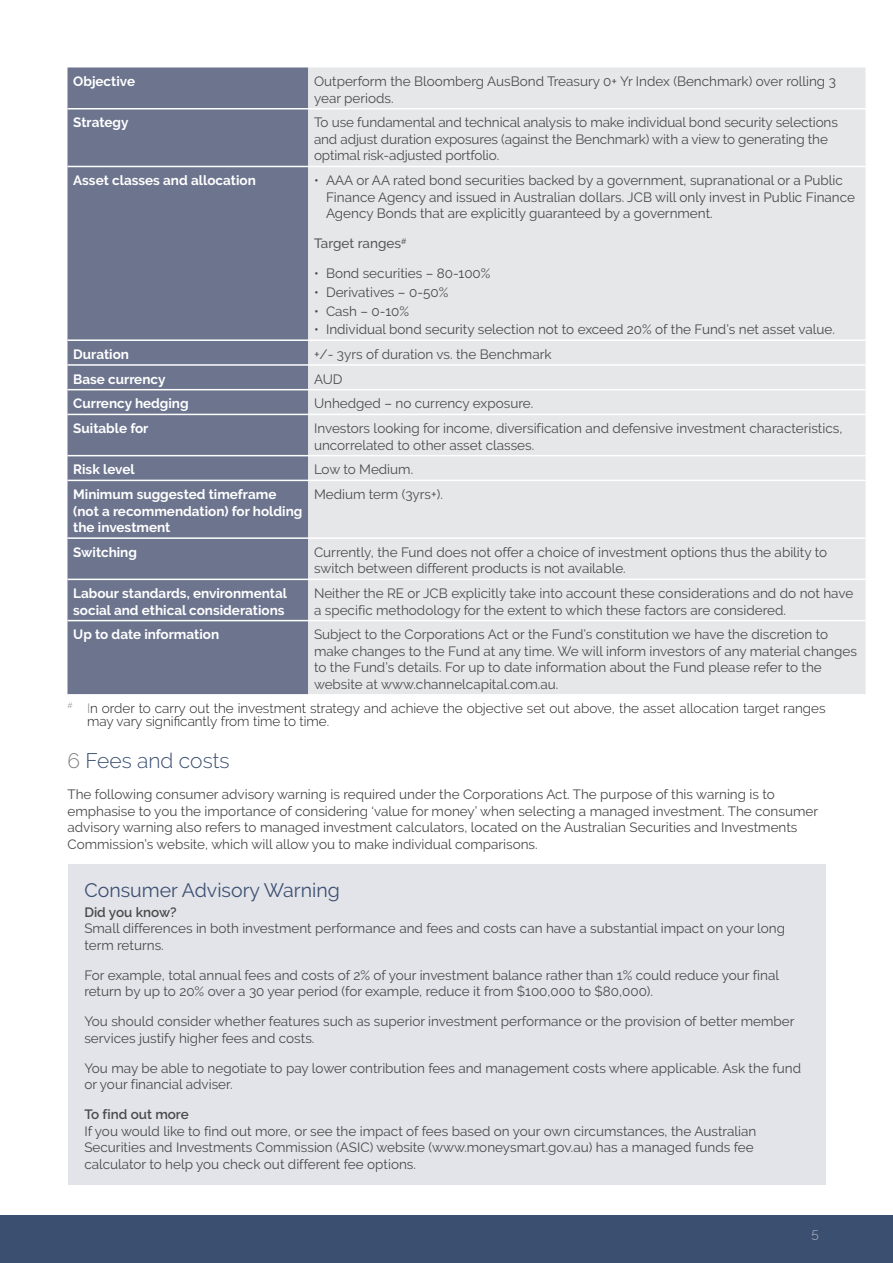
<style>
.page{position:relative;width:893px;height:1263px;background:#fff}
.page>*{position:absolute;margin:0;border:0;box-sizing:border-box;transform-origin:0 0}
.Notes_Last{font:300 21px "Raleway";color:#3b5071}
.Subhead{font:19.5px "Raleway";color:#3b5071}
.Body{font:13.5px/16.5px "Raleway";color:#494a4b}
.table_body{font:13.5px/16.5px "Raleway";color:#4b4c4d}
.Table_Head{font:700 13.5px/16.5px "Raleway";color:#fff}
.Bullets_last{font:13.5px/16.5px "Raleway";color:#494a4b}
.Notes_Last-2{font:300 13.5px/13.5px "Raleway";color:#231f20}
.Bullets{font:13.5px "Raleway";color:#494a4b}
.Subhead_2{font:600 13.5px "Raleway";color:#494a4b}
.Bullets_last-2{font:500 13.5px "Raleway";color:#57585a}
.t1{font:300 13.5px "Raleway";color:#b5b6c4}
.s1{color:#808285}
</style>
<div class="page">
<div style="left:0;top:1215px;width:893px;height:48px;background:#3b5071"></div>
<div style="left:68px;top:68px;width:240px;height:626px;background:#6c748e"></div>
<div style="left:308px;top:68px;width:557px;height:626px;background:#e6e7e9"></div>
<hr style="left:68px;top:108px;width:240px;height:1px;background:#fff">
<hr style="left:308px;top:108px;width:557px;height:1px;background:#fff">
<hr style="left:68px;top:166px;width:240px;height:1px;background:#fff">
<hr style="left:308px;top:166px;width:557px;height:1px;background:#fff">
<hr style="left:68px;top:339px;width:240px;height:2px;background:#fff">
<hr style="left:308px;top:339px;width:557px;height:2px;background:#fff">
<hr style="left:68px;top:364px;width:240px;height:2px;background:#fff">
<hr style="left:308px;top:364px;width:557px;height:2px;background:#fff">
<hr style="left:68px;top:389px;width:240px;height:1px;background:#fff">
<hr style="left:308px;top:389px;width:557px;height:1px;background:#fff">
<hr style="left:68px;top:414px;width:240px;height:1px;background:#fff">
<hr style="left:308px;top:414px;width:557px;height:1px;background:#fff">
<hr style="left:68px;top:455px;width:240px;height:1px;background:#fff">
<hr style="left:308px;top:455px;width:557px;height:1px;background:#fff">
<hr style="left:68px;top:480px;width:240px;height:1px;background:#fff">
<hr style="left:68px;top:537px;width:240px;height:2px;background:#fff">
<hr style="left:68px;top:579px;width:240px;height:1px;background:#fff">
<hr style="left:68px;top:620px;width:240px;height:1px;background:#fff">
<hr style="left:308px;top:480px;width:557px;height:1px;background:#fff">
<hr style="left:308px;top:537px;width:557px;height:2px;background:#fff">
<hr style="left:308px;top:579px;width:557px;height:1px;background:#fff">
<hr style="left:308px;top:620px;width:557px;height:1px;background:#fff">
<div style="left:68px;top:865px;width:757px;height:320px;background:#e3e4e9"></div>
<p class="Table_Head" style="left:73px;top:73px;width:63px">Objective</p>
<p class="table_body" style="left:314px;top:73px;width:523px">Outperform the Bloomberg AusBond Treasury 0+ Yr Index (Benchmark) over rolling 3 year periods.</p>
<p class="Table_Head" style="left:73px;top:115px;width:57px">Strategy</p>
<p class="table_body" style="left:314px;top:114px;width:525px">To use fundamental and technical analysis to make individual bond security selections and adjust duration exposures (against the Benchmark) with a view to generating the optimal risk-adjusted portfolio.</p>
<p class="Table_Head" style="left:73px;top:172px;width:184px">Asset classes and allocation</p>
<p class="Bullets_last" style="left:326px;top:172px;width:531px;text-indent:-12px">• AAA or AA rated bond securities backed by a government, supranational or a Public<br>Finance Agency and issued in Australian dollars. JCB will only invest in Public Finance<br>Agency Bonds that are explicitly guaranteed by a government.</p>
<p class="Bullets_last-2" style="left:314px;top:236px;width:94px">Target ranges<sup>#</sup></p>
<p class="Bullets" style="left:314px;top:266px;width:178px">• Bond securities – 80-100%</p>
<p class="Bullets" style="left:314px;top:284px;width:136px">• Derivatives – 0-50%</p>
<p class="Bullets" style="left:314px;top:303px;width:96px">• Cash – 0-10%</p>
<p class="Bullets" style="left:314px;top:322px;width:522px">• Individual bond security selection not to exceed 20% of the Fund’s net asset value.</p>
<p class="Table_Head" style="left:73px;top:346px;width:57px">Duration</p>
<p class="table_body" style="left:314px;top:346px;width:239px">+/- 3yrs of duration vs. the Benchmark</p>
<p class="Table_Head" style="left:73px;top:371px;width:94px">Base currency</p>
<p class="table_body" style="left:314px;top:371px;width:30px">AUD</p>
<p class="Table_Head" style="left:73px;top:395px;width:117px">Currency hedging</p>
<p class="table_body" style="left:314px;top:395px;width:221px">Unhedged – no currency exposure.</p>
<p class="Table_Head" style="left:73px;top:420px;width:77px">Suitable for</p>
<p class="table_body" style="left:314px;top:420px;width:530px">Investors looking for income, diversification and defensive investment characteristics, uncorrelated to other asset classes.</p>
<p class="Table_Head" style="left:73px;top:461px;width:63px">Risk level</p>
<p class="table_body" style="left:314px;top:461px;width:101px">Low to Medium.</p>
<p class="Table_Head" style="left:73px;top:486px;width:231px">Minimum suggested timeframe (not a recommendation) for holding the investment</p>
<p class="table_body" style="left:314px;top:486px;width:130px">Medium term (3yrs+).</p>
<p class="Table_Head" style="left:73px;top:544px;width:65px">Switching</p>
<p class="table_body" style="left:314px;top:544px;width:515px">Currently, the Fund does not offer a choice of investment options thus the ability to switch between different products is not available.</p>
<p class="Table_Head" style="left:73px;top:585px;width:215px">Labour standards, environmental social and ethical considerations</p>
<p class="table_body" style="left:314px;top:585px;width:541px">Neither the RE or JCB explicitly take into account these considerations and do not have a specific methodology for the extent to which these factors are considered.</p>
<p class="Table_Head" style="left:73px;top:626px;width:147px">Up to date information</p>
<p class="table_body" style="left:314px;top:626px;width:544px">Subject to the Corporations Act or the Fund’s constitution we have the discretion to make changes to the Fund at any time. We will inform investors of any material changes to the Fund’s details. For up to date information about the Fund please refer to the website at www.channelcapital.com.au.</p>
<p class="Notes_Last-2" style="left:87px;top:701px;width:740px;text-indent:-20px"><sup>#</sup> <span class="s1">I</span>n order to carry out the investment strategy and achieve the objective set out above, the asset allocation target ranges may vary significantly from time to time.</p>
<p class="Notes_Last" style="left:68px;top:748px;width:164px"><span class="s1">6</span> Fees and costs</p>
<p class="Body" style="left:68px;top:786px;width:752px">The following consumer advisory warning is required under the Corporations Act. The purpose of this warning is to emphasise to you the importance of considering ‘value for money’ when selecting a managed investment. The consumer advisory warning also refers to managed investment calculators, located on the Australian Securities and Investments Commission’s website, which will allow you to make individual comparisons.</p>
<p class="Subhead" style="left:84px;top:879px;width:257px">Consumer Advisory Warning</p>
<p class="Subhead_2" style="left:84px;top:904px;width:94px">Did you know?</p>
<p class="Body" style="left:84px;top:920px;width:702px">Small differences in both investment performance and fees and costs can have a substantial impact on your long term returns.</p>
<p class="Body" style="left:84px;top:967px;width:696px">For example, total annual fees and costs of 2% of your investment balance rather than 1% could reduce your final return by up to 20% over a 30 year period (for example, reduce it from $100,000 to $80,000).</p>
<p class="Body" style="left:84px;top:1013px;width:712px">You should consider whether features such as superior investment performance or the provision of better member services justify higher fees and costs.</p>
<p class="Body" style="left:84px;top:1060px;width:718px">You may be able to negotiate to pay lower contribution fees and management costs where applicable. Ask the fund or your financial adviser.</p>
<p class="Subhead_2" style="left:84px;top:1107px;width:106px">To find out more</p>
<p class="Body" style="left:84px;top:1123px;width:673px">If you would like to find out more, or see the impact of fees based on your own circumstances, the Australian<br>Securities and Investments Commission (ASIC) website (www.moneysmart.gov.au) has a managed funds fee calculator to help you check out different fee options.</p>
<p class="t1" style="left:811px;top:1225px;width:9px">5</p>
</div>
